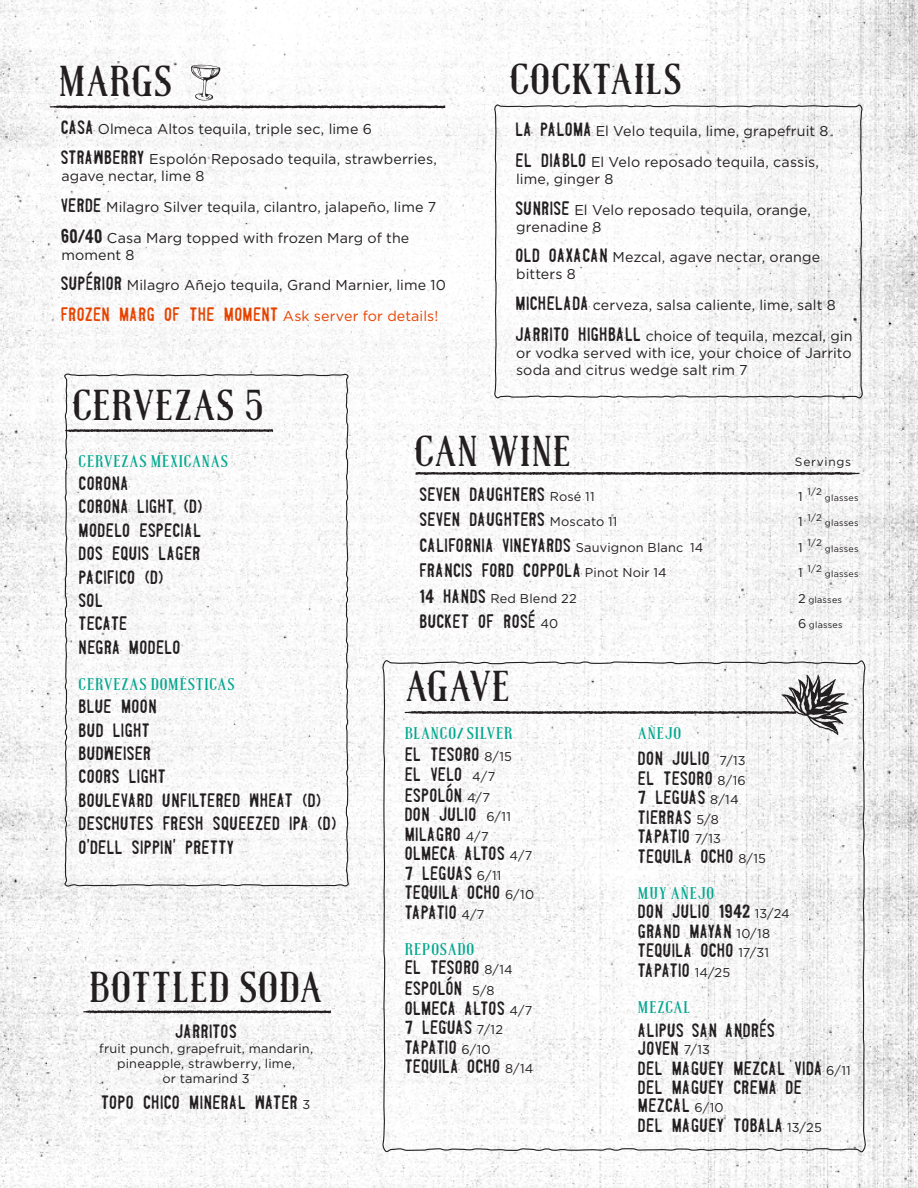
<style>
.page{position:relative;width:918px;height:1188px;background:#fff}
.page>*{position:absolute;margin:0;border:0;box-sizing:border-box;transform-origin:0 0}
.t1{font:42px "Gringo";letter-spacing:.01em;color:#231f20}
.t2{font:19.5px/19.5px "Fueledby Schlitz Clean";letter-spacing:.06em;color:#231f20}
.t3{font:19.5px "Fueledby Schlitz Clean";letter-spacing:.06em;color:#e74300}
.t4{font:16.5px "Muchacho";letter-spacing:.05em;color:#00a78e}
.t5{font:14.25px/17.1px "Gotham";letter-spacing:.01em;color:#231f20}
.t6{font:12.75px/15.3px "Gotham";letter-spacing:.015em;color:#231f20;text-align:center}
.t7{font:12px "Gotham";letter-spacing:.055em;color:#231f20}
.t8{font:9.6px "Gotham";color:#231f20}
.t9{font:9px "Gotham";letter-spacing:.025em;color:#231f20}
.s1{font-family:"Fueledby Schlitz Clean";font-size:19.5px}
.s2{font-family:"Gotham";font-size:14.25px}
.s3{font-family:"Gotham";font-size:12.75px}
.s4{font-size:12.75px}
.s5{font-family:"Fueledby Schlitz Clean"}
</style>
<div class="page">
<img style="left:0;top:0;width:918px;height:1188px">
<svg style="left:492px;top:102px;width:373px;height:298px"></svg>
<svg style="left:63px;top:371px;width:288px;height:518px"></svg>
<svg style="left:50px;top:64px;width:396px;height:44px"></svg>
<svg style="left:83px;top:1010px;width:248px;height:3px"></svg>
<svg style="left:415px;top:472px;width:445px;height:3px"></svg>
<svg style="left:380px;top:656px;width:488px;height:499px"></svg>
<p class="t1" style="left:60px;top:60px;width:115px">MARGS</p>
<p class="t5" style="left:61px;top:120px;width:312px"><span class="s1">CASA</span> Olmeca Altos tequila, triple sec, lime 6</p>
<p class="t5" style="left:61px;top:151px;width:377px"><span class="s1">STRAWBERRY</span> Espolón Reposado tequila, strawberries, agave nectar, lime 8</p>
<p class="t5" style="left:61px;top:198px;width:377px"><span class="s1">VERDE</span> Milagro Silver tequila, cilantro, jalapeño, lime 7</p>
<p class="t5" style="left:61px;top:229px;width:350px"><span class="s1">60/40</span> Casa Marg topped with frozen Marg of the moment 8</p>
<p class="t5" style="left:61px;top:277px;width:386px"><span class="s1">SUPÉRIOR</span> Milagro Añejo tequila, Grand Marnier, lime 10</p>
<p class="t3" style="left:61px;top:302px;width:378px">FROZEN MARG OF THE MOMENT <span class="s2">Ask server for details!</span></p>
<p class="t1" style="left:74px;top:385px;width:192px">CERVEZAS 5</p>
<p class="t1" style="left:512px;top:58px;width:174px">COCKTAILS</p>
<p class="t5" style="left:516px;top:123px;width:314px"><span class="s1">LA PA LOMA</span> El Velo tequila, lime, grapefruit 8</p>
<p class="t5" style="left:516px;top:153px;width:304px"><span class="s1">EL DIABLO</span> El Velo reposado tequila, cassis, lime, ginger 8</p>
<p class="t5" style="left:516px;top:201px;width:296px"><span class="s1">SUNRISE</span> El Velo reposado tequila, orange, grenadine 8</p>
<p class="t5" style="left:516px;top:249px;width:306px"><span class="s1">OLD OAXACAN</span> Mezcal, agave nectar, orange bitters 8</p>
<p class="t5" style="left:516px;top:296px;width:321px"><span class="s1">MICHELADA</span> cerveza, salsa caliente, lime, salt 8</p>
<p class="t5" style="left:516px;top:327px;width:338px;text-align:justify"><span class="s1">JARRITO HIGHBALL</span> choice of tequila, mezcal, gin or vodka served with ice, your choice of Jarrito soda and citrus wedge salt rim 7</p>
<p class="t4" style="left:79px;top:452px;width:151px">CERVEZAS MEXICANAS</p>
<p class="t2" style="left:79px;top:474px;width:50px">CORONA</p>
<p class="t2" style="left:79px;top:497px;width:124px">CORONA LIGHT (D)</p>
<p class="t2" style="left:79px;top:521px;width:123px">MODELO ESPECIAL</p>
<p class="t2" style="left:79px;top:544px;width:122px">DOS EQUIS LAGER</p>
<p class="t2" style="left:79px;top:567px;width:85px">PACIFICO (D)</p>
<p class="t2" style="left:79px;top:591px;width:25px">SOL</p>
<p class="t2" style="left:79px;top:614px;width:49px">TECATE</p>
<p class="t2" style="left:79px;top:638px;width:103px">NEGRA MODELO</p>
<p class="t4" style="left:79px;top:676px;width:158px">CERVEZAS DOMÉSTICAS</p>
<p class="t2" style="left:79px;top:695px;width:79px;line-height:23.4px">BLUE MOON<br>BUD LIGHT</p>
<p class="t2" style="left:79px;top:744px;width:73px">BUDWEISER</p>
<p class="t2" style="left:79px;top:765px;width:243px;line-height:23.4px">COORS LIGHT<br>BOULEVARD UNFILTERED WHEAT (D)</p>
<p class="t2" style="left:79px;top:814px;width:258px">DESCHUTES FRESH SQUEEZED IPA (D)</p>
<p class="t2" style="left:79px;top:837px;width:156px">O’DELL SIPPIN’ PRETTY</p>
<p class="t1" style="left:91px;top:966px;width:234px">BOTTLED SODA</p>
<p class="t2" style="left:176px;top:1021px;width:62px">JARRITOS</p>
<p class="t6" style="left:99px;top:1040px;width:216px">fruit punch, grapefruit, mandarin, pineapple, strawberry, lime,<br>or tamarind 3</p>
<p class="t2" style="left:102px;top:1093px;width:210px">TOPO CHICO MINERAL WATER <span class="s3">3</span></p>
<p class="t1" style="left:417px;top:430px;width:158px">CAN WINE</p>
<p class="t7" style="left:795px;top:455px;width:58px">Servings</p>
<p class="t2" style="left:420px;top:484px;width:176px">SEVEN DAUGHTERS <span class="s3">Rosé 11</span></p>
<p class="t8" style="left:798px;top:486px;width:25px"><span class="s4">1</span> 1/2</p>
<p class="t9" style="left:825px;top:492px;width:35px">glasses</p>
<p class="t2" style="left:420px;top:510px;width:199px">SEVEN DAUGHTERS <span class="s3">Moscato 11</span></p>
<p class="t8" style="left:798px;top:512px;width:25px"><span class="s4">1</span> 1/2</p>
<p class="t9" style="left:825px;top:518px;width:35px">glasses</p>
<p class="t2" style="left:420px;top:535px;width:285px">CALIFORNIA VINEYARDS <span class="s3">Sauvignon Blanc 14</span></p>
<p class="t8" style="left:798px;top:537px;width:25px"><span class="s4">1</span> 1/2</p>
<p class="t9" style="left:825px;top:543px;width:35px">glasses</p>
<p class="t2" style="left:420px;top:561px;width:248px">FRANCIS FORD COPPOLA <span class="s3">Pinot Noir 14</span></p>
<p class="t8" style="left:798px;top:563px;width:25px"><span class="s4">1</span> 1/2</p>
<p class="t9" style="left:825px;top:569px;width:35px">glasses</p>
<p class="t6" style="left:420px;top:590px;width:158px"><span class="s1">14 HANDS</span> Red Blend 22</p>
<p class="t9" style="left:798px;top:594px;width:45px"><span class="s4">2</span> glasses</p>
<p class="t2" style="left:420px;top:612px;width:140px">BUCKET OF ROSÉ <span class="s3">40</span></p>
<p class="t9" style="left:798px;top:620px;width:46px"><span class="s4">6</span> glasses</p>
<p class="t1" style="left:407px;top:666px;width:107px">AGAVE</p>
<p class="t4" style="left:405px;top:725px;width:110px">BLANCO<span class="s5">/</span> SILVER</p>
<p class="t2" style="left:405px;top:745px;width:108px">EL TESORO <span class="s3">8/15</span></p>
<p class="t2" style="left:405px;top:765px;width:130px">EL VELO <span class="s3">4/7<br></span>ESPOLÓN <span class="s3">4/7<br></span>DON JULIO <span class="s3">6/11<br></span>MILAGRO <span class="s3">4/7<br></span>OLMECA ALTOS <span class="s3">4/7<br></span>7 LEGUAS <span class="s3">6/11<br></span>TEQUILA OCHO <span class="s3">6/10<br></span>TAPATIO <span class="s3">4/7</span></p>
<p class="t4" style="left:405px;top:941px;width:71px">REPOSADO</p>
<p class="t2" style="left:405px;top:958px;width:130px">EL TESORO <span class="s3">8/14<br></span>ESPOLÓN <span class="s3">5/8<br></span>OLMECA ALTOS <span class="s3">4/7<br></span>7 LEGUAS <span class="s3">7/12<br></span>TAPATIO <span class="s3">6/10<br></span>TEQUILA OCHO <span class="s3">8/14</span></p>
<p class="t4" style="left:639px;top:725px;width:45px">AÑEJO</p>
<p class="t2" style="left:639px;top:749px;width:129px">DON JULIO <span class="s3">7/13<br></span>EL TESORO <span class="s3">8/16<br></span>7 LEGUAS <span class="s3">8/14<br></span>TIERRAS <span class="s3">5/8<br></span>TAPATIO <span class="s3">7/13<br></span>TEQUILA OCHO <span class="s3">8/15</span></p>
<p class="t4" style="left:639px;top:885px;width:78px">MUY AÑEJO</p>
<p class="t2" style="left:639px;top:902px;width:153px">DON JULIO 1942 <span class="s3">13/24<br></span>GRAND MAYAN <span class="s3">10/18<br></span>TEQUILA OCHO <span class="s3">17/31<br></span>TAPATIO <span class="s3">14/25</span></p>
<p class="t4" style="left:639px;top:999px;width:54px">MEZCAL</p>
<p class="t2" style="left:639px;top:1022px;width:214px;line-height:18.9px">ALIPUS SAN ANDRÉS<br>JOVEN <span class="s3">7/13<br></span>DEL MAGUEY MEZCAL VIDA <span class="s3">6/11<br></span>DEL MAGUEY CREMA DE<br>MEZCAL <span class="s3">6/10<br></span>DEL MAGUEY TOBALA <span class="s3">13/25</span></p>
</div>
